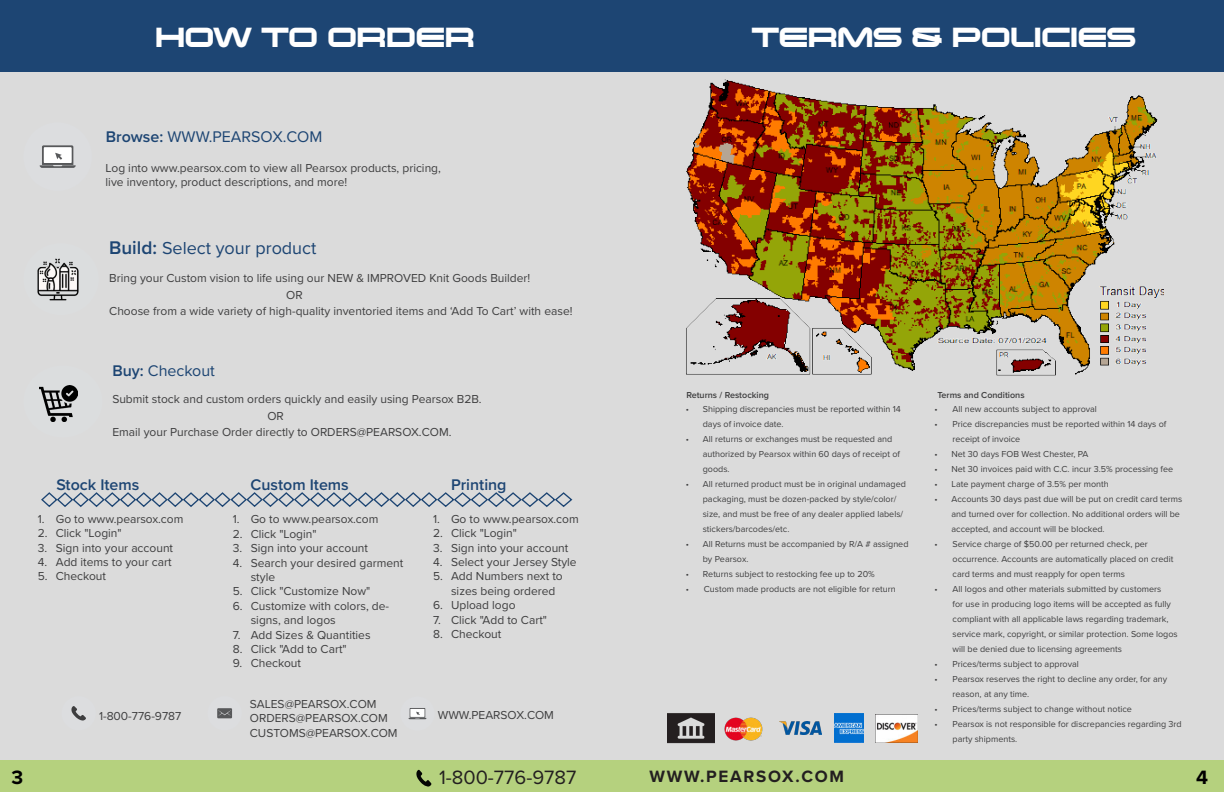
<style>
.page{position:relative;width:1224px;height:792px;background:#d8d8d8}
.page>*{position:absolute;margin:0;border:0;box-sizing:border-box;transform-origin:0 0}
.t1{font:700 35px "Changeling Neo";color:#fff}
.t2{font:20px "Proxima Nova";color:#231f20}
.t3{font:700 20px "Proxima Nova";color:#000}
.t4{font:18px "Proxima Nova";color:#1d4573}
.t5{font:700 17px "Proxima Nova";letter-spacing:.1em;color:#231f20}
.t6{font:16px "Proxima Nova";color:#1d4573}
.t7{font:600 16px "Proxima Nova";color:#1d4573}
.t8{font:12px/14.4px "Proxima Nova";color:#3e3e3f}
.t9{font:9px/15px "Proxima Nova";color:#3e3e3f}
.t10{font:600 9px "Proxima Nova";color:#3e3e3f}
.s1{font-weight:600}
.s2{font-weight:600;font-size:19px}
</style>
<div class="page">
<div style="left:0;top:760px;width:1224px;height:32px;background:#b5d17e"></div>
<svg style="left:416px;top:770px;width:16px;height:17px"></svg>
<div style="left:0;top:0;width:1224px;height:72px;background:#1d4573"></div>
<div style="left:23px;top:122px;width:69px;height:69px;background:#dcdddf;border-radius:50%"></div>
<svg style="left:40px;top:145px;width:36px;height:23px"></svg>
<div style="left:62px;top:696px;width:34px;height:34px;background:#dcdddf;border-radius:50%"></div>
<svg style="left:71px;top:706px;width:15px;height:15px"></svg>
<div style="left:207px;top:696px;width:35px;height:34px;background:#dcdddf;border-radius:50%"></div>
<svg style="left:217px;top:708px;width:15px;height:10px"></svg>
<div style="left:400px;top:696px;width:35px;height:35px;background:#dcdddf;border-radius:50%"></div>
<svg style="left:408px;top:708px;width:18px;height:11px"></svg>
<div style="left:23px;top:243px;width:76px;height:72px;background:#dbddde;border-radius:50%"></div>
<img style="left:37px;top:258px;width:42px;height:43px">
<div style="left:23px;top:366px;width:79px;height:72px;background:#dbddde;border-radius:50%"></div>
<img style="left:40px;top:386px;width:37px;height:35px">
<img style="left:724px;top:717px;width:39px;height:24px">
<img style="left:779px;top:721px;width:43px;height:13px">
<img style="left:875px;top:715px;width:42px;height:27px">
<img style="left:834px;top:713px;width:29px;height:30px">
<img style="left:668px;top:713px;width:46px;height:31px">
<svg style="left:41px;top:492px;width:532px;height:15px"></svg>
<img style="left:686px;top:79px;width:478px;height:297px">
<h1 class="t1" style="left:155px;top:14px;width:321px">HOW TO ORDER</h1>
<h3 class="t6" style="left:106px;top:125px;width:218px"><span class="s1">Browse:</span> WWW.PEARSOX.COM</h3>
<h3 class="t8" style="left:106px;top:160px;width:337px">Log into www.pearsox.com to view all Pearsox products, pricing, live inventory, product descriptions, and more!</h3>
<h3 class="t4" style="left:109px;top:235px;width:209px"><span class="s2">Build:</span> Select your product</h3>
<h3 class="t8" style="left:109px;top:271px;width:423px">Bring your Custom vision to life using our NEW &amp; IMPROVED Knit Goods Builder!</h3>
<h3 class="t8" style="left:286px;top:287px;width:18px">OR</h3>
<h3 class="t8" style="left:109px;top:303px;width:465px">Choose from a wide variety of high-quality inventoried items and ‘Add To Cart’ with ease!</h3>
<h3 class="t6" style="left:112px;top:358px;width:104px"><span class="s1">Buy:</span> Checkout</h3>
<h3 class="t8" style="left:112px;top:392px;width:371px">Submit stock and custom orders quickly and easily using Pearsox B2B.</h3>
<h3 class="t8" style="left:267px;top:408px;width:18px">OR</h3>
<h3 class="t8" style="left:112px;top:424px;width:341px">Email your Purchase Order directly to ORDERS@PEARSOX.COM.</h3>
<h3 class="t7" style="left:56px;top:472px;width:85px">Stock Items</h3>
<h3 class="t8" style="left:38px;top:511px;width:147px">1. Go to www.pearsox.com</h3>
<h3 class="t8" style="left:38px;top:525px;width:85px">2. Click "Login"</h3>
<h3 class="t8" style="left:38px;top:540px;width:137px">3. Sign into your account</h3>
<h3 class="t8" style="left:38px;top:554px;width:135px">4. Add items to your cart</h3>
<h3 class="t8" style="left:38px;top:569px;width:70px">5. Checkout</h3>
<h3 class="t8" style="left:99px;top:708px;width:84px">1-800-776-9787</h3>
<h3 class="t7" style="left:251px;top:472px;width:100px">Custom Items</h3>
<h3 class="t8" style="left:233px;top:512px;width:147px">1. Go to www.pearsox.com</h3>
<h3 class="t8" style="left:233px;top:526px;width:85px">2. Click "Login"</h3>
<h3 class="t8" style="left:233px;top:541px;width:137px">3. Sign into your account</h3>
<h3 class="t8" style="left:251px;top:555px;width:154px;text-indent:-18px">4. Search your desired garment style</h3>
<h3 class="t8" style="left:233px;top:584px;width:139px">5. Click "Customize Now"</h3>
<h3 class="t8" style="left:251px;top:598px;width:140px;text-indent:-18px">6. Customize with colors, de&shy;signs, and logos</h3>
<h3 class="t8" style="left:233px;top:627px;width:139px">7. Add Sizes &amp; Quantities</h3>
<h3 class="t8" style="left:233px;top:641px;width:115px">8. Click "Add to Cart"</h3>
<h3 class="t8" style="left:233px;top:656px;width:70px">9. Checkout</h3>
<h3 class="t7" style="left:451px;top:472px;width:57px">Printing</h3>
<h3 class="t8" style="left:433px;top:511px;width:147px">1. Go to www.pearsox.com</h3>
<h3 class="t8" style="left:433px;top:525px;width:85px">2. Click "Login"</h3>
<h3 class="t8" style="left:433px;top:540px;width:137px">3. Sign into your account</h3>
<h3 class="t8" style="left:433px;top:554px;width:145px">4. Select your Jersey Style</h3>
<h3 class="t8" style="left:451px;top:569px;width:113px;text-indent:-18px">5. Add Numbers next to sizes being ordered</h3>
<h3 class="t8" style="left:433px;top:597px;width:84px">6. Upload logo</h3>
<h3 class="t8" style="left:433px;top:612px;width:115px">7. Click "Add to Cart"</h3>
<h3 class="t8" style="left:433px;top:626px;width:70px">8. Checkout</h3>
<h3 class="t8" style="left:250px;top:696px;width:149px">SALES@PEARSOX.COM<br>ORDERS@PEARSOX.COM<br>CUSTOMS@PEARSOX.COM</h3>
<h3 class="t8" style="left:438px;top:708px;width:118px">WWW.PEARSOX.COM</h3>
<h1 class="t1" style="left:751px;top:14px;width:386px">TERMS &amp; POLICIES</h1>
<p class="t10" style="left:686px;top:389px;width:84px">Returns / Restocking</p>
<p class="t10" style="left:937px;top:389px;width:89px">Terms and Conditions</p>
<p class="t9" style="left:935px;top:401px;width:164px">• All new accounts subject to approval</p>
<p class="t9" style="left:953px;top:416px;width:215px;text-indent:-18px">• Price discrepancies must be reported within 14 days of receipt of invoice</p>
<p class="t9" style="left:935px;top:446px;width:155px">• Net 30 days FOB West Chester, PA</p>
<p class="t9" style="left:935px;top:461px;width:240px">• Net 30 invoices paid with C.C. incur 3.5% processing fee</p>
<p class="t9" style="left:935px;top:476px;width:176px">• Late payment charge of 3.5% per month</p>
<p class="t9" style="left:952px;top:491px;width:232px;text-indent:-17px">• Accounts 30 days past due will be put on credit card terms and turned over for collection. No additional orders will be accepted, and account will be blocked.</p>
<p class="t9" style="left:953px;top:536px;width:222px;text-indent:-18px">• Service charge of $50.00 per returned check, per occurrence. Accounts are automatically placed on credit card terms and must reapply for open terms</p>
<p class="t9" style="left:953px;top:581px;width:227px;text-indent:-18px">• All logos and other materials submitted by customers<br>for use in producing logo items will be accepted as fully compliant with all applicable laws regarding trademark, service mark, copyright, or similar protection. Some logos will be denied due to licensing agreements</p>
<p class="t9" style="left:935px;top:656px;width:146px">• Prices/terms subject to approval</p>
<p class="t9" style="left:953px;top:671px;width:216px;text-indent:-18px">• Pearsox reserves the right to decline any order, for any reason, at any time.</p>
<p class="t9" style="left:935px;top:701px;width:199px">• Prices/terms subject to change without notice</p>
<p class="t9" style="left:953px;top:716px;width:231px;text-indent:-18px">• Pearsox is not responsible for discrepancies regarding 3rd party shipments.</p>
<p class="t9" style="left:703px;top:401px;width:199px;text-indent:-17px">• Shipping discrepancies must be reported within 14 days of invoice date.</p>
<p class="t9" style="left:703px;top:431px;width:199px;text-indent:-17px">• All returns or exchanges must be requested and authorized by Pearsox within 60 days of receipt of goods.</p>
<p class="t9" style="left:703px;top:476px;width:205px;text-indent:-17px">• All returned product must be in original undamaged packaging, must be dozen-packed by style/color/ size, and must be free of any dealer applied labels/ stickers/barcodes/etc.</p>
<p class="t9" style="left:703px;top:536px;width:207px;text-indent:-17px">• All Returns must be accompanied by R/A # assigned by Pearsox.</p>
<p class="t9" style="left:686px;top:566px;width:191px">• Returns subject to restocking fee up to 20%</p>
<p class="t9" style="left:686px;top:581px;width:211px">• Custom made products are not eligible for return</p>
<h2 class="t3" style="left:11px;top:763px;width:13px">3</h2>
<h2 class="t2" style="left:439px;top:763px;width:139px">1-800-776-9787</h2>
<h3 class="t5" style="left:649px;top:764px;width:196px">WWW.PEARSOX.COM</h3>
<h2 class="t3" style="left:1196px;top:763px;width:13px">4</h2>
</div>
